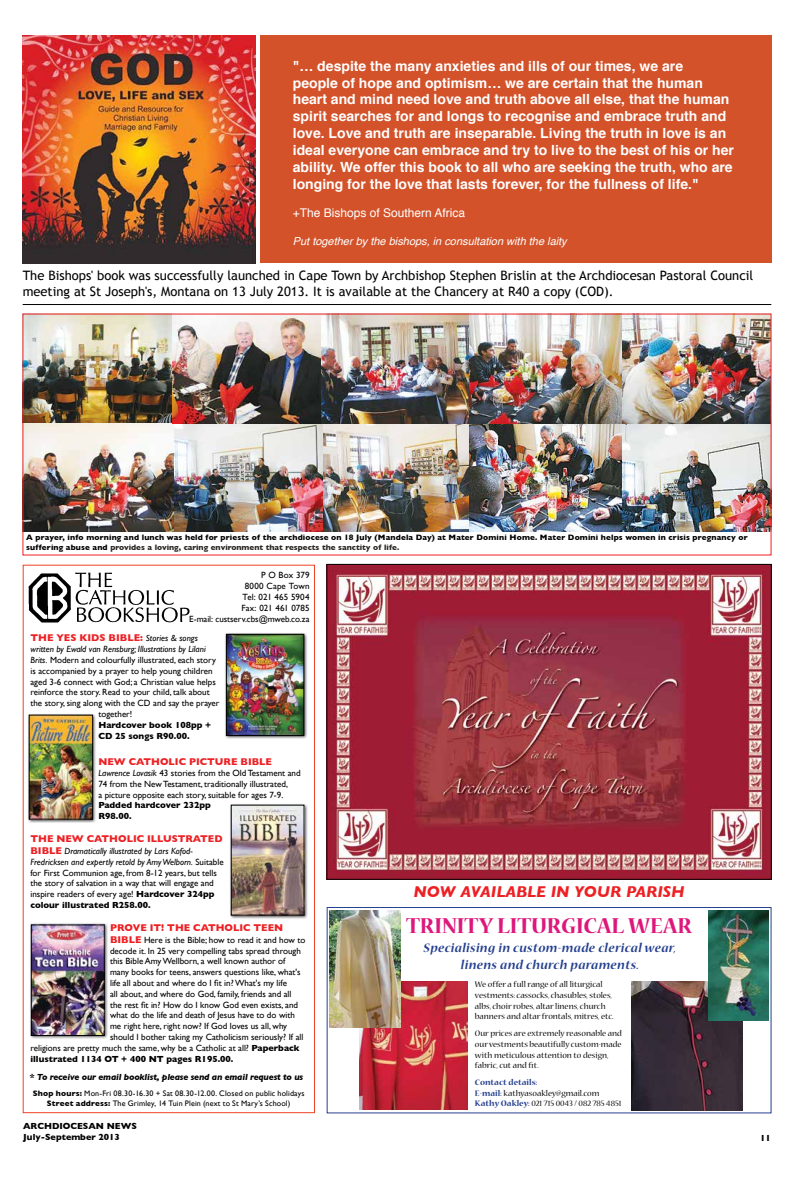
<style>
.page{position:relative;width:794px;height:1177px;background:#fff}
.page>*{position:absolute;margin:0;border:0;box-sizing:border-box;transform-origin:0 0}
.t1{font:700 24px "Nueva Std";color:#dd177b}
.t2{font:italic 700 16px "Gill Sans";color:#ed2024}
.t3{font:700 14px/16.8px "Helvetica";color:#fff}
.t4{font:italic 700 14px/16.8px "Nueva Std";letter-spacing:.03em;color:#25408f;text-align:center}
.t5{font:13px/15.6px "Trebuchet MS";color:#000}
.t6{font:12px "Helvetica";color:#fff}
.t7{font:italic 11px "Helvetica";color:#fff}
.t8{font:700 10px "Gill Sans";color:#ed2024}
.t9{font:9px/10.8px "Gill Sans";color:#000}
.t10{font:9px/10.8px "Nueva Std";color:#000}
.t11{font:700 9px/10.8px "Gill Sans";color:#000}
.t12{font:italic 700 9px "Gill Sans";letter-spacing:-.02em;color:#000}
.t13{font:italic 9px "Gill Sans";color:#000}
.t14{font:700 8px/9.6px "Gill Sans";letter-spacing:.02em;color:#000}
.t15{font:8px/9.6px "Gill Sans";letter-spacing:.015em;color:#000;text-align:center}
.s1{color:#282521}
.s2{font-weight:400;font-style:italic;font-size:9px;color:#000}
.s3{font-style:italic}
.s4{font-weight:700;font-size:10px;color:#ed2024}
.s5{font-weight:700}
.s6{font-weight:700;color:#25408f}
</style>
<div class="page">
<div style="left:23px;top:564px;width:292px;height:549px;border:1px solid #ef4123"></div>
<img style="left:28px;top:572px;width:161px;height:50px">
<div style="left:29px;top:922px;width:79px;height:117px;background:#000;opacity:.75"></div>
<img style="left:33px;top:926px;width:69px;height:107px">
<div style="left:31px;top:924px;width:73px;height:111px;border:1px solid #000"></div>
<div style="left:224px;top:632px;width:84px;height:107px;background:#000;opacity:.75"></div>
<img style="left:228px;top:636px;width:74px;height:97px">
<div style="left:226px;top:634px;width:78px;height:101px;border:1px solid #000"></div>
<div style="left:229px;top:802px;width:79px;height:117px;background:#000;opacity:.75"></div>
<img style="left:233px;top:807px;width:69px;height:106px">
<div style="left:27px;top:712px;width:70px;height:111px;background:#000;opacity:.75"></div>
<img style="left:31px;top:717px;width:60px;height:100px">
<div style="left:29px;top:715px;width:64px;height:104px;border:1px solid #000"></div>
<div style="left:327px;top:907px;width:444px;height:206px;background:#fff;border:1px solid #25408f"></div>
<img style="left:359px;top:981px;width:108px;height:128px">
<img style="left:631px;top:981px;width:111px;height:128px">
<img style="left:708px;top:910px;width:60px;height:110px">
<img style="left:330px;top:910px;width:70px;height:117px">
<img style="left:23px;top:35px;width:233px;height:228px">
<hr style="left:23px;top:304px;width:748px;height:1px;background:#000">
<img style="left:328px;top:566px;width:442px;height:311px">
<div style="left:326px;top:564px;width:446px;height:315px;border:1px solid #000"></div>
<img style="left:323px;top:423px;width:146px;height:108px">
<img style="left:174px;top:423px;width:149px;height:108px">
<img style="left:621px;top:423px;width:148px;height:108px">
<img style="left:25px;top:316px;width:149px;height:215px">
<img style="left:469px;top:423px;width:152px;height:108px">
<img style="left:172px;top:316px;width:597px;height:107px">
<div style="left:260px;top:35px;width:511px;height:228px;background:#d35229"></div>
<p class="t3" style="left:293px;top:58px;width:443px">"… despite the many anxieties and ills of our times, we are<br>people of hope and optimism… we are certain that the human heart and mind need love and truth above all else, that the human spirit searches for and longs to recognise and embrace truth and love. Love and truth are inseparable. Living the truth in love is an ideal everyone can embrace and try to live to the best of his or her ability. We offer this book to all who are seeking the truth, who are longing for the love that lasts forever, for the fullness of life."</p>
<h3 class="t6" style="left:293px;top:204px;width:174px">+The Bishops of Southern Africa</h3>
<p class="t7" style="left:293px;top:232px;width:275px">Put together by the bishops, in consultation with the laity</p>
<h3 class="t5" style="left:23px;top:268px;width:732px">The Bishops' book was successfully launched in Cape Town by Archbishop Stephen Brislin at the Archdiocesan Pastoral Council meeting at St Joseph's, Montana on 13 July 2013. It is available at the Chancery at R40 a copy (COD).</h3>
<p class="t14" style="left:26px;top:532px;width:723px">A prayer, info morning and lunch was held for priests of the archdiocese on 18 July (Mandela Day) at Mater Domini Home. Mater Domini helps women in crisis pregnancy or suffering abuse and <span class="s1">provides a loving, caring environment that respects the sanctity of life.</span></p>
<p class="t9" style="left:189px;top:570px;width:122px;text-align:right">P O Box 379<br>8000 Cape Town<br>Tel: 021 465 5904<br>Fax: 021 461 0785<br>E-mail: custserv.cbs@mweb.co.za</p>
<p class="t8" style="left:30px;top:630px;width:169px">TH E YES KIDS BIBLE: <span class="s2">Stories &amp; songs</span></p>
<p class="t13" style="left:30px;top:644px;width:177px">written by Ewald van Rensburg; Illustrations by Lilani</p>
<p class="t9" style="left:30px;top:654px;width:187px"><span class="s3">Brits.</span> Modern and colourfully illustrated, each story</p>
<p class="t9" style="left:30px;top:665px;width:184px">is accompanied by a prayer to help young children</p>
<p class="t9" style="left:30px;top:676px;width:187px">aged 3-6 connect with God; a Christian value helps</p>
<p class="t9" style="left:30px;top:687px;width:181px">reinforce the story. Read to your child, talk about</p>
<p class="t9" style="left:30px;top:697px;width:190px">the story, sing along with the CD and say the prayer</p>
<p class="t9" style="left:98px;top:708px;width:35px">together!</p>
<p class="t11" style="left:98px;top:719px;width:114px">H ardcover book 108pp +<br>CD 25 songs R90.00.</p>
<p class="t8" style="left:98px;top:753px;width:175px">NEW CATHOLIC PICTURE BIBLE</p>
<p class="t9" style="left:98px;top:767px;width:204px"><span class="s3">Lawrence Lovasik</span> 43 stories from the Old Testament and<br>74 from the New Testament, traditionally illustrated,<br>a picture opposite each story, suitable for ages 7-9.</p>
<p class="t11" style="left:98px;top:799px;width:114px">Padded hardcover 232pp<br>R98.00.</p>
<p class="t8" style="left:30px;top:830px;width:194px">TH E NEW CATHOLIC ILLUSTRATED</p>
<p class="t9" style="left:30px;top:845px;width:195px"><span class="s4">BIBLE</span> <span class="s3">Dramatically illustrated by Lars Kofod-Fredricksen and expertly retold by Amy Welborn.</span> Suitable for First Communion age, from 8-12 years, but tells the story of salvation in a way that will engage and inspire readers of every age! <span class="s5">H ardcover 324pp colour illustrated R258.00.</span></p>
<p class="t8" style="left:110px;top:919px;width:175px">PROVE IT! TH E CATHOLIC TEEN</p>
<p class="t9" style="left:110px;top:934px;width:197px"><span class="s4">BIBLE</span> Here is the Bible; how to read it and how to</p>
<p class="t9" style="left:110px;top:945px;width:192px">decode it. In 25 very compelling tabs spread through</p>
<p class="t9" style="left:110px;top:955px;width:177px">this Bible Amy Wellborn, a well known author of</p>
<p class="t9" style="left:110px;top:966px;width:192px">many books for teens, answers questions like, what's</p>
<p class="t9" style="left:110px;top:977px;width:178px">life all about and where do I fit in? What's my life</p>
<p class="t9" style="left:110px;top:988px;width:183px">all about, and where do God, family, friends and all</p>
<p class="t9" style="left:110px;top:999px;width:189px">the rest fit in? How do I know God even exists, and</p>
<p class="t9" style="left:110px;top:1009px;width:186px">what do the life and death of Jesus have to do with</p>
<p class="t9" style="left:110px;top:1020px;width:179px">me right here, right now? If God loves us all, why</p>
<p class="t9" style="left:110px;top:1031px;width:195px">should I bother taking my Catholicism seriously? If all</p>
<p class="t9" style="left:30px;top:1042px;width:271px">religions are pretty much the same, why be a Catholic at all? <span class="s5">Paperback</span></p>
<p class="t11" style="left:30px;top:1052px;width:204px">illustrated 1134 OT + 400 NT pages R195.00.</p>
<p class="t12" style="left:29px;top:1071px;width:275px">* To receive our email booklist, please send an email request to us</p>
<p class="t15" style="left:33px;top:1088px;width:273px"><span class="s5">Shop hours:</span> Mon-Fri 08.30-16.30 + Sat 08.30-12.00. Closed on public holidays<br><span class="s5">Street address:</span> The Grimley, 14 Tuin Plein (next to St Mary’s School)</p>
<h2 class="t2" style="left:413px;top:882px;width:272px">NOW AVAILABLE IN YOUR PARISH</h2>
<h1 class="t1" style="left:406px;top:914px;width:287px">TRINITY LITURGICAL WEAR</h1>
<h3 class="t4" style="left:424px;top:939px;width:254px">Specialising in custom-made clerical wear, linens and church paraments.</h3>
<p class="t10" style="left:475px;top:979px;width:140px">We offer a full range of all liturgical vestments: cassocks, chasubles, stoles, albs, choir robes, altar linens, church banners and altar frontals, mitres, etc.</p>
<p class="t10" style="left:475px;top:1028px;width:149px">Our prices are extremely reasonable and our vestments beautifully custom-made with meticulous attention to design, fabric, cut and fit.</p>
<p class="t10" style="left:475px;top:1077px;width:148px"><span class="s6">Contact details:<br>E-mail:</span> kathyasoakley@gmail.com<br><span class="s6">Kathy Oakley:</span> 021 715 0043 / 082 785 4851</p>
<p class="t11" style="left:23px;top:1120px;width:115px">ARCHDIOCESAN NEWS<br>July-September 2013</p>
<p class="t11" style="left:760px;top:1131px;width:12px">11</p>
</div>
